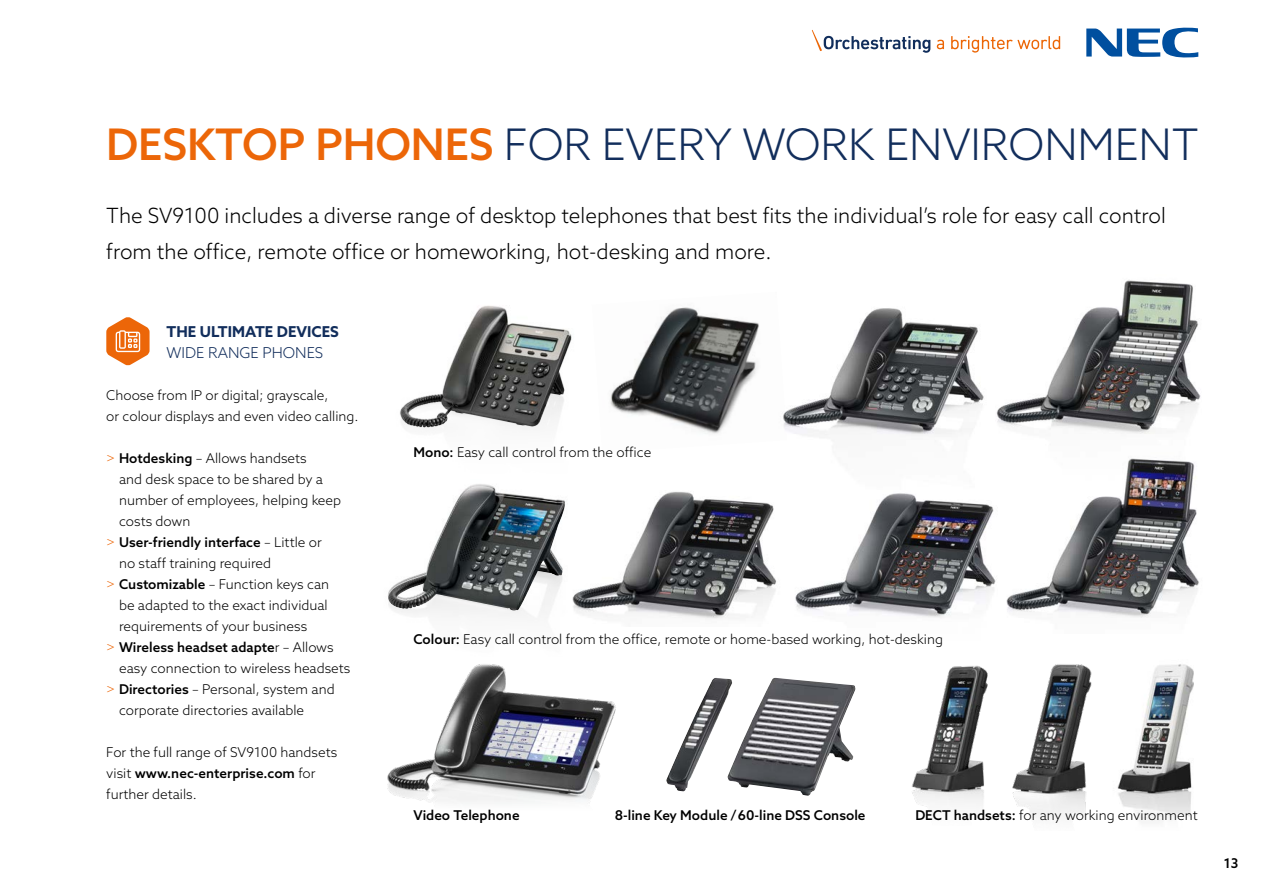
<style>
.page{position:relative;width:1263px;height:893px;background:#fff}
.page>*{position:absolute;margin:0;border:0;box-sizing:border-box;transform-origin:0 0}
.t1{font:300 43.5px "Azo Sans";letter-spacing:-.005em;color:#122e5c}
.t2{font:300 21px/36px "Azo Sans";color:#000}
.t3{font:700 15px "Azo Sans";color:#122e5c}
.t4{font:300 15px "Azo Sans";color:#122e5c}
.t5{font:300 13.5px/21px "Azo Sans";color:#000}
.t6{font:500 13.5px "Azo Sans";color:#000}
.s1{font-weight:500;color:#ec6608}
.s2{color:#ec6608}
.s3{font-weight:500}
.s4{font-weight:300;color:#ec6608}
.s5{font-weight:300}
</style>
<div class="page">
<svg style="left:937px;top:40px;width:7px;height:9px"></svg>
<svg style="left:951px;top:36px;width:109px;height:17px"></svg>
<svg style="left:812px;top:30px;width:118px;height:23px"></svg>
<svg style="left:1086px;top:27px;width:112px;height:31px"></svg>
<img style="left:400px;top:306px;width:171px;height:121px">
<img style="left:996px;top:280px;width:205px;height:154px">
<img style="left:610px;top:307px;width:149px;height:127px">
<img style="left:783px;top:308px;width:201px;height:128px">
<img style="left:397px;top:484px;width:168px;height:133px">
<img style="left:911px;top:665px;width:77px;height:149px">
<img style="left:1012px;top:664px;width:182px;height:158px">
<img style="left:387px;top:664px;width:229px;height:139px">
<img style="left:732px;top:678px;width:123px;height:118px">
<img style="left:666px;top:678px;width:66px;height:113px">
<svg style="left:106px;top:317px;width:44px;height:48px"></svg>
<img style="left:388px;top:487px;width:174px;height:124px">
<img style="left:572px;top:491px;width:205px;height:128px">
<img style="left:1009px;top:458px;width:190px;height:160px">
<img style="left:795px;top:493px;width:214px;height:125px">
<h1 class="t1" style="left:106px;top:116px;width:1094px"><span class="s1">DESKTOP PHONES</span> FOR EVERY WORK ENVIRONMENT</h1>
<h2 class="t2" style="left:106px;top:197px;width:1061px">The SV9100 includes a diverse range of desktop telephones that best fits the individual’s role for easy call control from the office, remote office or homeworking, hot-desking and more.</h2>
<p class="t3" style="left:167px;top:322px;width:174px">THE ULTIMATE DEVICES</p>
<p class="t4" style="left:167px;top:343px;width:158px">WIDE RANGE PHONES</p>
<p class="t5" style="left:106px;top:385px;width:254px">Choose from IP or digital; grayscale,<br>or colour displays and even video calling.</p>
<p class="t5" style="left:106px;top:448px;width:202px"><span class="s2">&gt;</span> <span class="s3">Hotdesking</span> – Allows handsets</p>
<p class="t5" style="left:119px;top:469px;width:206px">and desk space to be shared by a</p>
<p class="t5" style="left:119px;top:490px;width:223px">number of employees, helping keep</p>
<p class="t5" style="left:119px;top:511px;width:73px">costs down</p>
<p class="t6" style="left:106px;top:533px;width:217px"><span class="s4">&gt;</span> User-friendly interface <span class="s5">– Little or</span></p>
<p class="t5" style="left:119px;top:553px;width:154px">no staff training required</p>
<p class="t5" style="left:106px;top:574px;width:224px"><span class="s2">&gt;</span> <span class="s3">Customizable</span> – Function keys can</p>
<p class="t5" style="left:119px;top:595px;width:210px">be adapted to the exact individual</p>
<p class="t5" style="left:119px;top:616px;width:190px">requirements of your business</p>
<p class="t6" style="left:106px;top:638px;width:229px"><span class="s4">&gt;</span> Wireless headset adapte<span class="s5">r – Allows</span></p>
<p class="t5" style="left:119px;top:658px;width:233px">easy connection to wireless headsets</p>
<p class="t5" style="left:106px;top:679px;width:230px"><span class="s2">&gt;</span> <span class="s3">Directories</span> – Personal, system and</p>
<p class="t5" style="left:119px;top:700px;width:187px">corporate directories available</p>
<p class="t5" style="left:106px;top:742px;width:232px">For the full range of SV9100 handsets visit <span class="s3">www.nec-enterprise.com</span> for further details.</p>
<p class="t5" style="left:413px;top:441px;width:239px"><span class="s3">Mono:</span> Easy call control from the office</p>
<p class="t5" style="left:413px;top:629px;width:531px"><span class="s3">Colour:</span> Easy call control from the office, remote or home-based working, hot-desking</p>
<p class="t6" style="left:413px;top:806px;width:108px">Video Telephone</p>
<p class="t6" style="left:615px;top:806px;width:252px">8-line Key Module /60-line DSS Console</p>
<p class="t5" style="left:915px;top:804px;width:284px"><span class="s3">DECT handsets:</span> for any working environment</p>
<p class="t6" style="left:1224px;top:854px;width:16px">13</p>
</div>
